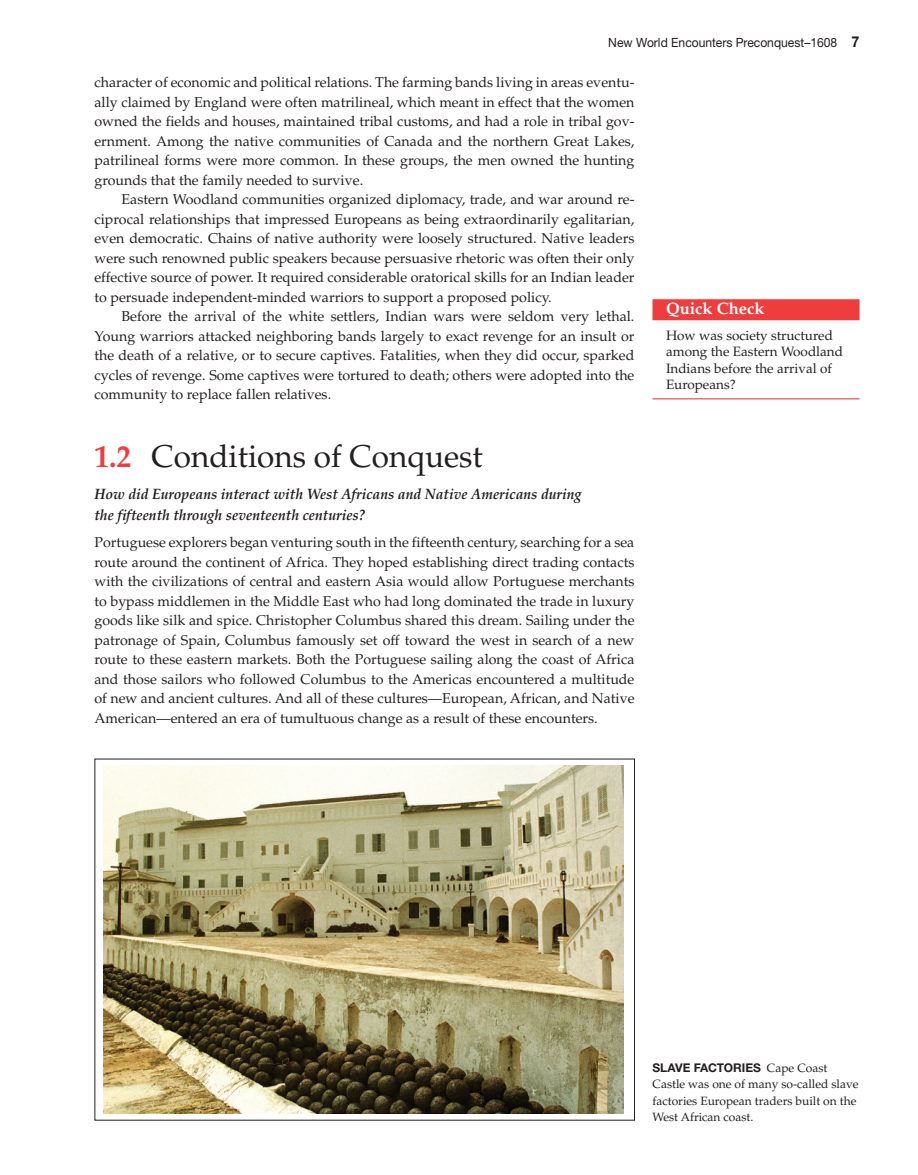
<style>
.page{position:relative;width:918px;height:1175px;background:#fff}
.page>*{position:absolute;margin:0;border:0;box-sizing:border-box;transform-origin:0 0}
.t1{font:31.5px "Palatino LT Pro";color:#231f20}
.t2{font:700 16.5px "Palatino LT Pro";color:#fff}
.t3{font:italic 700 15px/21px "Palatino LT Pro";color:#231f20;scale:.94 1}
.t4{font:14.25px/19.5px "Palatino LT Pro";color:#231f20;text-align:justify}
.t5{font:13.5px/16.5px "Palatino LT Pro";color:#231f20}
.t6{font:12.75px "Helvetica Neue LTW1 G";color:#231f20;scale:.95 1}
.t7{font:12px/16.5px "Palatino LT Pro";color:#231f20}
.t8{font:700 12px "Helvetica Neue LTW1 G";color:#231f20}
.s1{font-weight:700;font-size:15px}
.s2{font-weight:700;color:#ee3d3c}
.s3{font-family:"Palatino LT Pro";font-weight:400}
</style>
<div class="page">
<div style="left:652px;top:299px;width:208px;height:21px;background:#ee3d3c"></div>
<hr style="left:652px;top:398px;width:208px;height:1px;background:#ee3d3c">
<img style="left:104px;top:765px;width:520px;height:348px">
<p class="t6" style="left:608px;top:34px;width:266px">New World Encounters Preconquest–1608 <span class="s1">7</span></p>
<p class="t4" style="left:94px;top:73px;width:542px">character of economic and political relations. The farming bands living in areas eventu&shy;ally claimed by England were often matrilineal, which meant in effect that the women owned the fields and houses, maintained tribal customs, and had a role in tribal gov&shy;ernment. Among the native communities of Canada and the northern Great Lakes, patrilineal forms were more common. In these groups, the men owned the hunting grounds that the family needed to survive.</p>
<p class="t4" style="left:94px;top:190px;width:542px;text-indent:27px">Eastern Woodland communities organized diplomacy, trade, and war around re&shy;ciprocal relationships that impressed Europeans as being extraordinarily egalitarian, even democratic. Chains of native authority were loosely structured. Native leaders were such renowned public speakers because persuasive rhetoric was often their only effective source of power. It required considerable oratorical skills for an Indian leader to persuade independent-minded warriors to support a proposed policy.</p>
<p class="t4" style="left:94px;top:307px;width:542px;text-indent:27px">Before the arrival of the white settlers, Indian wars were seldom very lethal.<br>Young warriors attacked neighboring bands largely to exact revenge for an insult or the death of a relative, or to secure captives. Fatalities, when they did occur, sparked cycles of revenge. Some captives were tortured to death; others were adopted into the community to replace fallen relatives.</p>
<p class="t2" style="left:666px;top:298px;width:100px">Quick Check</p>
<p class="t5" style="left:666px;top:327px;width:179px">How was society structured among the Eastern Woodland<br>Indians before the arrival of<br>Europeans?</p>
<h1 class="t1" style="left:94px;top:437px;width:390px"><span class="s2">1.2</span> Conditions of Conquest</h1>
<p class="t3" style="left:94px;top:483px;width:520px">How did Europeans interact with West Africans and Native Americans during the fifteenth through seventeenth centuries?</p>
<p class="t4" style="left:94px;top:533px;width:542px">Portuguese explorers began venturing south in the fifteenth century, searching for a sea route around the continent of Africa. They hoped establishing direct trading contacts with the civilizations of central and eastern Asia would allow Portuguese merchants to bypass middlemen in the Middle East who had long dominated the trade in luxury goods like silk and spice. Christopher Columbus shared this dream. Sailing under the patronage of Spain, Columbus famously set off toward the west in search of a new route to these eastern markets. Both the Portuguese sailing along the coast of Africa and those sailors who followed Columbus to the Americas encountered a multitude of new and ancient cultures. And all of these cultures—European, African, and Native American—entered an era of tumultuous change as a result of these encounters.</p>
<p class="t8" style="left:652px;top:1060px;width:176px">SLAVE FACTORIES <span class="s3">Cape Coast</span></p>
<p class="t7" style="left:652px;top:1076px;width:208px">Castle was one of many so-called slave factories European traders built on the<br>West African coast.</p>
</div>
